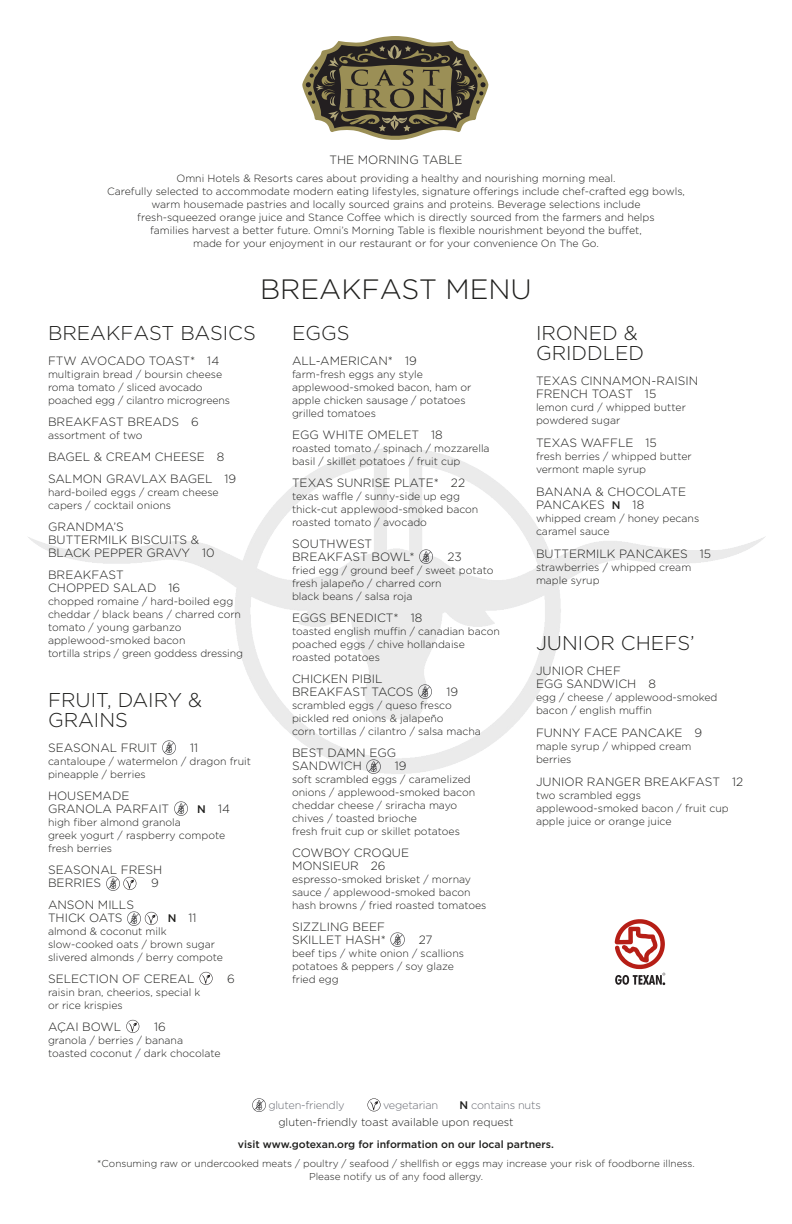
<style>
.page{position:relative;width:792px;height:1224px;background:#fff}
.page>*{position:absolute;margin:0;border:0;box-sizing:border-box;transform-origin:0 0}
.t1{font:300 28px "Gotham";color:#1f1f1d}
.SECTION{font:300 20px/20px "Gotham";color:#1f1f1d}
.ITEM{font:300 12px/13px "Gotham";color:#1f1f1d}
.DESCRIPTION{font:300 11px "Gotham";color:#1f1f1d}
.t2{font:300 11px "Gotham";letter-spacing:-.02em;color:#696b73}
.DESCRIPTION-2{font:300 10.5px/13px "Gotham";color:#1f1f1d}
.DESCRIPTION-3{font:500 10.5px "Gotham";color:#1f1f1d}
.DESCRIPTION-4{font:300 10px/13px "Gotham";color:#1f1f1d;text-align:center}
.s1{font-weight:500;font-size:11px}
.s2{font-weight:500;color:#1f1f1d}
</style>
<div class="page">
<svg style="left:302px;top:36px;width:187px;height:104px"></svg>
<img style="left:162px;top:740px;width:14px;height:15px">
<img style="left:174px;top:801px;width:14px;height:15px">
<img style="left:106px;top:876px;width:14px;height:15px">
<svg style="left:123px;top:877px;width:13px;height:13px"></svg>
<img style="left:127px;top:911px;width:14px;height:15px">
<svg style="left:145px;top:912px;width:13px;height:13px"></svg>
<svg style="left:200px;top:972px;width:13px;height:13px"></svg>
<svg style="left:126px;top:1020px;width:13px;height:13px"></svg>
<img style="left:418px;top:548px;width:16px;height:16px">
<img style="left:417px;top:683px;width:15px;height:16px">
<img style="left:366px;top:758px;width:16px;height:16px">
<img style="left:390px;top:932px;width:15px;height:15px">
<img style="left:252px;top:1098px;width:14px;height:14px">
<svg style="left:367px;top:1098px;width:14px;height:13px"></svg>
<svg style="left:615px;top:919px;width:50px;height:66px"></svg>
<p class="ITEM" style="left:329px;top:153px;width:135px">THE MORNING TABLE</p>
<p class="DESCRIPTION-2" style="left:107px;top:172px;width:579px;text-align:center">Omni Hotels &amp; Resorts cares about providing a healthy and nourishing morning meal.<br>Carefully selected to accommodate modern eating lifestyles, signature offerings include chef-crafted egg bowls, warm housemade pastries and locally sourced grains and proteins. Beverage selections include<br>fresh-squeezed orange juice and Stance Coffee which is directly sourced from the farmers and helps<br>families harvest a better future. Omni’s Morning Table is flexible nourishment beyond the buffet,<br>made for your enjoyment in our restaurant or for your convenience On The Go.</p>
<p class="t1" style="left:260px;top:272px;width:273px">BREAKFAST MENU</p>
<p class="SECTION" style="left:48px;top:323px;width:209px">BREAKFAST BASICS</p>
<p class="ITEM" style="left:48px;top:354px;width:173px">FTW AVOCADO TOAST* 14</p>
<p class="DESCRIPTION-2" style="left:48px;top:368px;width:184px">multigrain bread / boursin cheese roma tomato / sliced avocado poached egg / cilantro microgreens</p>
<p class="ITEM" style="left:48px;top:415px;width:152px">BREAKFAST BREADS 6</p>
<p class="DESCRIPTION-2" style="left:48px;top:429px;width:96px">assortment of two</p>
<p class="ITEM" style="left:48px;top:450px;width:178px">BAGEL &amp; CREAM CHEESE 8</p>
<p class="ITEM" style="left:48px;top:472px;width:190px">SALMON GRAVLAX BAGEL 19</p>
<p class="DESCRIPTION-2" style="left:48px;top:486px;width:172px">hard-boiled eggs / cream cheese capers / cocktail onions</p>
<p class="ITEM" style="left:48px;top:520px;width:168px">GRANDMA’S<br>BUTTERMILK BISCUITS &amp;<br>BLACK PEPPER GRAVY 10</p>
<p class="ITEM" style="left:48px;top:568px;width:134px">BREAKFAST<br>CHOPPED SALAD 16</p>
<p class="DESCRIPTION-2" style="left:48px;top:595px;width:197px">chopped romaine / hard-boiled egg cheddar / black beans / charred corn tomato / young garbanzo applewood-smoked bacon<br>tortilla strips / green goddess dressing</p>
<p class="SECTION" style="left:48px;top:690px;width:155px">FRUIT, DAIRY &amp;<br>GRAINS</p>
<p class="ITEM" style="left:48px;top:741px;width:111px">SEASONAL FRUIT</p>
<p class="ITEM" style="left:190px;top:741px;width:10px">11</p>
<p class="DESCRIPTION-2" style="left:48px;top:755px;width:205px">cantaloupe / watermelon / dragon fruit pineapple / berries</p>
<p class="ITEM" style="left:48px;top:789px;width:123px">HOUSEMADE<br>GRANOLA PARFAIT</p>
<p class="ITEM" style="left:197px;top:802px;width:34px"><span class="s1">N</span> 14</p>
<p class="DESCRIPTION-2" style="left:48px;top:816px;width:179px">high fiber almond granola<br>greek yogurt / raspberry compote fresh berries</p>
<p class="ITEM" style="left:48px;top:863px;width:116px">SEASONAL FRESH<br>BERRIES</p>
<p class="ITEM" style="left:151px;top:876px;width:9px">9</p>
<p class="ITEM" style="left:48px;top:898px;width:88px">ANSON MILLS<br>THICK OATS</p>
<p class="ITEM" style="left:168px;top:911px;width:30px"><span class="s1">N</span> 11</p>
<p class="DESCRIPTION-2" style="left:48px;top:925px;width:177px">almond &amp; coconut milk slow-cooked oats / brown sugar slivered almonds / berry compote</p>
<p class="ITEM" style="left:48px;top:972px;width:148px">SELECTION OF CEREAL</p>
<p class="ITEM" style="left:227px;top:972px;width:9px">6</p>
<p class="DESCRIPTION-2" style="left:48px;top:986px;width:154px">raisin bran, cheerios, special k or rice krispies</p>
<p class="ITEM" style="left:48px;top:1020px;width:75px">AÇAI BOWL</p>
<p class="ITEM" style="left:154px;top:1020px;width:13px">16</p>
<p class="DESCRIPTION-2" style="left:48px;top:1034px;width:174px">granola / berries / banana toasted coconut / dark chocolate</p>
<p class="SECTION" style="left:292px;top:323px;width:59px">EGGS</p>
<p class="ITEM" style="left:292px;top:354px;width:126px">ALL-AMERICAN* 19</p>
<p class="DESCRIPTION-2" style="left:292px;top:368px;width:181px">farm-fresh eggs any style applewood-smoked bacon, ham or apple chicken sausage / potatoes grilled tomatoes</p>
<p class="ITEM" style="left:292px;top:428px;width:152px">EGG WHITE OMELET 18</p>
<p class="DESCRIPTION-2" style="left:292px;top:442px;width:199px">roasted tomato / spinach / mozzarella basil / skillet potatoes / fruit cup</p>
<p class="ITEM" style="left:292px;top:476px;width:175px">TEXAS SUNRISE PLATE* 22</p>
<p class="DESCRIPTION-2" style="left:292px;top:490px;width:188px">texas waffle / sunny-side up egg thick-cut applewood-smoked bacon roasted tomato / avocado</p>
<p class="ITEM" style="left:292px;top:537px;width:124px">SOUTHWEST<br>BREAKFAST BOWL*</p>
<p class="ITEM" style="left:447px;top:550px;width:16px">23</p>
<p class="DESCRIPTION-2" style="left:292px;top:564px;width:203px">fried egg / ground beef / sweet potato fresh jalapeño / charred corn<br>black beans / salsa roja</p>
<p class="ITEM" style="left:292px;top:611px;width:132px">EGGS BENEDICT* 18</p>
<p class="DESCRIPTION-2" style="left:292px;top:625px;width:209px">toasted english muffin / canadian bacon poached eggs / chive hollandaise roasted potatoes</p>
<p class="ITEM" style="left:292px;top:672px;width:123px">CHICKEN PIBIL<br>BREAKFAST TACOS</p>
<p class="ITEM" style="left:446px;top:685px;width:13px">19</p>
<p class="DESCRIPTION-2" style="left:292px;top:699px;width:190px">scrambled eggs / queso fresco pickled red onions &amp; jalapeño<br>corn tortillas / cilantro / salsa macha</p>
<p class="ITEM" style="left:292px;top:746px;width:106px">BEST DAMN EGG<br>SANDWICH</p>
<p class="ITEM" style="left:395px;top:759px;width:13px">19</p>
<p class="DESCRIPTION-2" style="left:292px;top:773px;width:185px">soft scrambled eggs / caramelized onions / applewood-smoked bacon cheddar cheese / sriracha mayo chives / toasted brioche<br>fresh fruit cup or skillet potatoes</p>
<p class="ITEM" style="left:292px;top:846px;width:119px">COWBOY CROQUE<br>MONSIEUR 26</p>
<p class="DESCRIPTION-2" style="left:292px;top:873px;width:196px">espresso-smoked brisket / mornay sauce / applewood-smoked bacon hash browns / fried roasted tomatoes</p>
<p class="ITEM" style="left:292px;top:920px;width:95px">SIZZLING BEEF<br>SKILLET HASH*</p>
<p class="ITEM" style="left:419px;top:933px;width:15px">27</p>
<p class="DESCRIPTION-2" style="left:292px;top:947px;width:174px">beef tips / white onion / scallions potatoes &amp; peppers / soy glaze fried egg</p>
<p class="SECTION" style="left:536px;top:323px;width:110px">IRONED &amp;<br>GRIDDLED</p>
<p class="ITEM" style="left:536px;top:374px;width:164px">TEXAS CINNAMON-RAISIN<br>FRENCH TOAST 15</p>
<p class="DESCRIPTION-2" style="left:536px;top:401px;width:151px">lemon curd / whipped butter powdered sugar</p>
<p class="ITEM" style="left:536px;top:436px;width:122px">TEXAS WAFFLE 15</p>
<p class="DESCRIPTION-2" style="left:536px;top:450px;width:157px">fresh berries / whipped butter vermont maple syrup</p>
<p class="ITEM" style="left:536px;top:485px;width:152px">BANANA &amp; CHOCOLATE<br>PANCAKES <span class="s1">N</span> 18</p>
<p class="DESCRIPTION-2" style="left:536px;top:512px;width:165px">whipped cream / honey pecans caramel sauce</p>
<p class="ITEM" style="left:536px;top:547px;width:177px">BUTTERMILK PANCAKES 15</p>
<p class="DESCRIPTION-2" style="left:536px;top:561px;width:157px">strawberries / whipped cream maple syrup</p>
<p class="SECTION" style="left:536px;top:633px;width:160px">JUNIOR CHEFS’</p>
<p class="ITEM" style="left:536px;top:664px;width:121px">JUNIOR CHEF<br>EGG SANDWICH 8</p>
<p class="DESCRIPTION-2" style="left:536px;top:691px;width:183px">egg / cheese / applewood-smoked bacon / english muffin</p>
<p class="ITEM" style="left:536px;top:726px;width:168px">FUNNY FACE PANCAKE 9</p>
<p class="DESCRIPTION-2" style="left:536px;top:740px;width:157px">maple syrup / whipped cream berries</p>
<p class="ITEM" style="left:536px;top:775px;width:209px">JUNIOR RANGER BREAKFAST 12</p>
<p class="DESCRIPTION-2" style="left:536px;top:789px;width:194px">two scrambled eggs applewood-smoked bacon / fruit cup apple juice or orange juice</p>
<p class="t2" style="left:268px;top:1099px;width:78px">gluten-friendly</p>
<p class="t2" style="left:383px;top:1099px;width:57px">vegetarian</p>
<p class="t2" style="left:460px;top:1099px;width:83px"><span class="s2">N</span> contains nuts</p>
<p class="DESCRIPTION" style="left:278px;top:1116px;width:237px">gluten-friendly toast available upon request</p>
<p class="DESCRIPTION-3" style="left:238px;top:1138px;width:318px">visit www.gotexan.org for information on our local partners.</p>
<p class="DESCRIPTION-4" style="left:97px;top:1157px;width:599px">*Consuming raw or undercooked meats / poultry / seafood / shellfish or eggs may increase your risk of foodborne illness.<br>Please notify us of any food allergy.</p>
</div>
